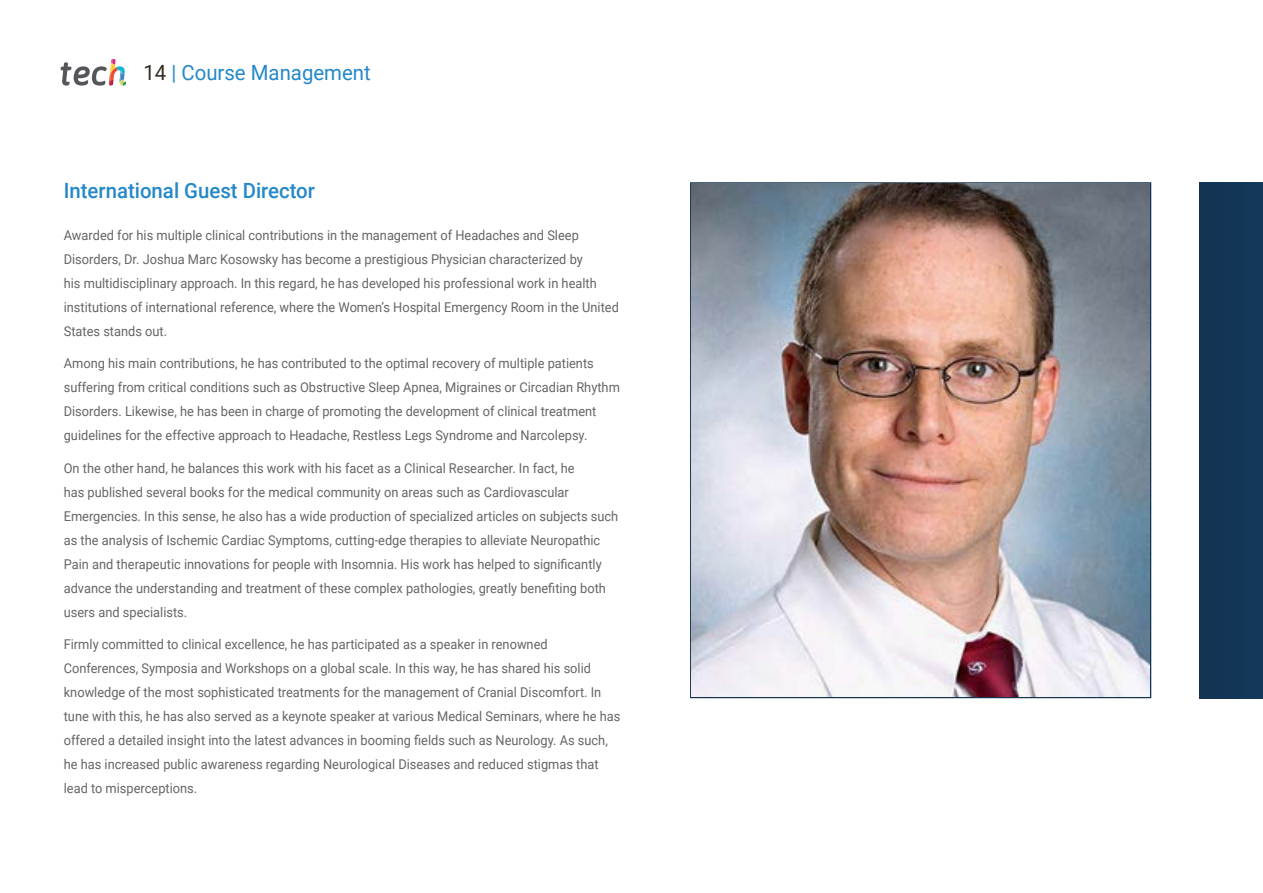
<style>
.page{position:relative;width:1263px;height:893px;background:#fff}
.page>*{position:absolute;margin:0;border:0;box-sizing:border-box;transform-origin:0 0}
.t1{font:500 21px "Roboto";color:#2488c9}
.t2{font:21px "Roboto";color:#2488c9}
.t3{font:13.5px/24px "Roboto";color:#656565;scale:.95 1}
.s1{color:#312e20}
</style>
<div class="page">
<div style="left:1199px;top:182px;width:64px;height:516px;background:#133556"></div>
<svg style="left:61px;top:59px;width:65px;height:27px"></svg>
<img style="left:691px;top:184px;width:459px;height:513px">
<h1 class="t2" style="left:144px;top:57px;width:229px"><span class="s1">14</span> | Course Management</h1>
<h1 class="t1" style="left:64px;top:176px;width:253px">International Guest Director</h1>
<p class="t3" style="left:64px;top:222px;width:586px">Awarded for his multiple clinical contributions in the management of Headaches and Sleep Disorders, Dr. Joshua Marc Kosowsky has become a prestigious Physician characterized by<br>his multidisciplinary approach. In this regard, he has developed his professional work in health institutions of international reference, where the Women’s Hospital Emergency Room in the United States stands out.</p>
<p class="t3" style="left:64px;top:351px;width:587px">Among his main contributions, he has contributed to the optimal recovery of multiple patients suffering from critical conditions such as Obstructive Sleep Apnea, Migraines or Circadian Rhythm Disorders. Likewise, he has been in charge of promoting the development of clinical treatment guidelines for the effective approach to Headache, Restless Legs Syndrome and Narcolepsy.</p>
<p class="t3" style="left:64px;top:455px;width:585px">On the other hand, he balances this work with his facet as a Clinical Researcher. In fact, he<br>has published several books for the medical community on areas such as Cardiovascular Emergencies. In this sense, he also has a wide production of specialized articles on subjects such as the analysis of Ischemic Cardiac Symptoms, cutting-edge therapies to alleviate Neuropathic Pain and therapeutic innovations for people with Insomnia. His work has helped to significantly advance the understanding and treatment of these complex pathologies, greatly benefiting both users and specialists.</p>
<p class="t3" style="left:64px;top:632px;width:587px">Firmly committed to clinical excellence, he has participated as a speaker in renowned Conferences, Symposia and Workshops on a global scale. In this way, he has shared his solid knowledge of the most sophisticated treatments for the management of Cranial Discomfort. In tune with this, he has also served as a keynote speaker at various Medical Seminars, where he has offered a detailed insight into the latest advances in booming fields such as Neurology. As such, he has increased public awareness regarding Neurological Diseases and reduced stigmas that lead to misperceptions.</p>
</div>
